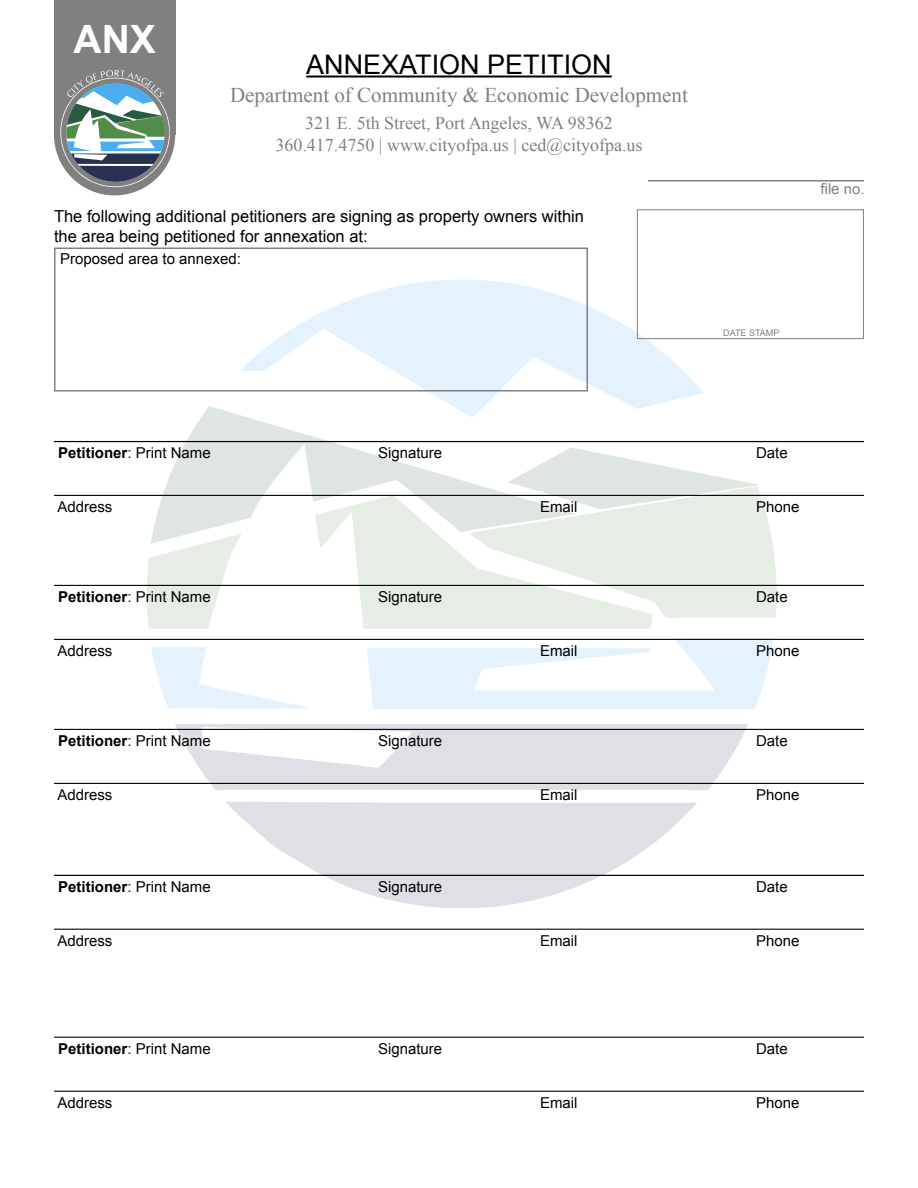
<style>
.page{position:relative;width:918px;height:1188px;background:#fff}
.page>*{position:absolute;margin:0;border:0;box-sizing:border-box;transform-origin:0 0}
.t1{font:700 39px "Arial";color:#fff}
.t2{font:27px "Arial";color:#000}
.t3{font:21px "Times New Roman";color:#808080}
.t4{font:18px/21.6px "Times New Roman";color:#808080;text-align:center}
.t5{font:16.5px/19.8px "Arial";color:#000}
.t6{font:15px "Arial";color:#000}
.t7{font:700 15px "Arial";color:#000}
.t8{font:15px "Arial";color:#808080}
.t9{font:9px "Arial";color:#808080}
.s1{font-size:14.4px}
.s2{font-weight:400}
</style>
<div class="page">
<div style="left:54px;top:74px;width:121px;height:121px;background:#808080;border-radius:50%"></div>
<div style="left:54px;top:0;width:121px;height:135px;background:#808080"></div>
<svg style="left:60px;top:70px;width:110px;height:118px"></svg>
<svg style="left:240px;top:280px;width:467px;height:129px;fill:#e3f2fc"></svg>
<svg style="left:315px;top:544px;width:337px;height:85px;fill:#e5ede4"></svg>
<svg style="left:147px;top:544px;width:95px;height:85px"></svg>
<svg style="left:367px;top:638px;width:410px;height:71px"></svg>
<svg style="left:151px;top:647px;width:158px;height:62px"></svg>
<svg style="left:148px;top:405px;width:428px;height:139px"></svg>
<svg style="left:470px;top:447px;width:307px;height:172px"></svg>
<svg style="left:172px;top:724px;width:579px;height:66px"></svg>
<svg style="left:224px;top:802px;width:478px;height:106px;fill:#dee0e5"></svg>
<hr style="left:648px;top:180px;width:216px;height:2px;background:#808080">
<hr style="left:306px;top:76px;width:306px;height:2px;background:#000">
<hr style="left:54px;top:441px;width:810px;height:1px;background:#000">
<hr style="left:54px;top:495px;width:810px;height:1px;background:#000">
<hr style="left:54px;top:585px;width:810px;height:1px;background:#000">
<hr style="left:54px;top:639px;width:810px;height:1px;background:#000">
<hr style="left:54px;top:729px;width:810px;height:1px;background:#000">
<hr style="left:54px;top:783px;width:810px;height:1px;background:#000">
<hr style="left:54px;top:875px;width:810px;height:1px;background:#000">
<hr style="left:54px;top:929px;width:810px;height:1px;background:#000">
<hr style="left:54px;top:1037px;width:810px;height:1px;background:#000">
<hr style="left:54px;top:1091px;width:810px;height:1px;background:#000">
<svg style="left:637px;top:209px;width:227px;height:130px"></svg>
<div style="left:54px;top:248px;width:534px;height:144px;border:2px solid #808080"></div>
<h1 class="t1" style="left:74px;top:13px;width:84px">ANX</h1>
<h2 class="t2" style="left:306px;top:46px;width:307px">ANNEXATION PETITION</h2>
<h3 class="t3" style="left:230px;top:81px;width:459px">Department of Community &amp; Economic Development</h3>
<p class="t4" style="left:275px;top:112px;width:369px">321 E. 5th Street, Port Angeles, WA 98362<br>360.417.4750 | www.cityofpa.us | ced@cityofpa.us</p>
<p class="t5" style="left:54px;top:206px;width:532px">The following additional petitioners are signing as property owners within the area being petitioned for annexation at:</p>
<p class="t6" style="left:60px;top:249px;width:182px">Proposed area to annexed:</p>
<p class="t9" style="left:723px;top:327px;width:58px">DATE STAMP</p>
<p class="t8" style="left:820px;top:179px;width:46px">file <span class="s1">no.</span></p>
<p class="t7" style="left:58px;top:443px;width:154px">Petitioner<span class="s2">: Print Name</span></p>
<p class="t6" style="left:378px;top:443px;width:66px">Signature</p>
<p class="t6" style="left:756px;top:443px;width:33px">Date</p>
<p class="t6" style="left:57px;top:497px;width:57px">Address</p>
<p class="t6" style="left:540px;top:497px;width:39px">Email</p>
<p class="t6" style="left:756px;top:497px;width:45px">Phone</p>
<p class="t7" style="left:58px;top:587px;width:154px">Petitioner<span class="s2">: Print Name</span></p>
<p class="t6" style="left:378px;top:587px;width:66px">Signature</p>
<p class="t6" style="left:756px;top:587px;width:33px">Date</p>
<p class="t6" style="left:57px;top:641px;width:57px">Address</p>
<p class="t6" style="left:540px;top:641px;width:39px">Email</p>
<p class="t6" style="left:756px;top:641px;width:45px">Phone</p>
<p class="t7" style="left:58px;top:731px;width:154px">Petitioner<span class="s2">: Print Name</span></p>
<p class="t6" style="left:378px;top:731px;width:66px">Signature</p>
<p class="t6" style="left:756px;top:731px;width:33px">Date</p>
<p class="t6" style="left:57px;top:785px;width:57px">Address</p>
<p class="t6" style="left:540px;top:785px;width:39px">Email</p>
<p class="t6" style="left:756px;top:785px;width:45px">Phone</p>
<p class="t7" style="left:58px;top:876px;width:154px">Petitioner<span class="s2">: Print Name</span></p>
<p class="t6" style="left:378px;top:877px;width:66px">Signature</p>
<p class="t6" style="left:756px;top:877px;width:33px">Date</p>
<p class="t6" style="left:57px;top:931px;width:57px">Address</p>
<p class="t6" style="left:540px;top:931px;width:39px">Email</p>
<p class="t6" style="left:756px;top:931px;width:45px">Phone</p>
<p class="t7" style="left:58px;top:1038px;width:154px">Petitioner<span class="s2">: Print Name</span></p>
<p class="t6" style="left:378px;top:1039px;width:66px">Signature</p>
<p class="t6" style="left:756px;top:1039px;width:33px">Date</p>
<p class="t6" style="left:57px;top:1093px;width:57px">Address</p>
<p class="t6" style="left:540px;top:1093px;width:39px">Email</p>
<p class="t6" style="left:756px;top:1093px;width:45px">Phone</p>
</div>
